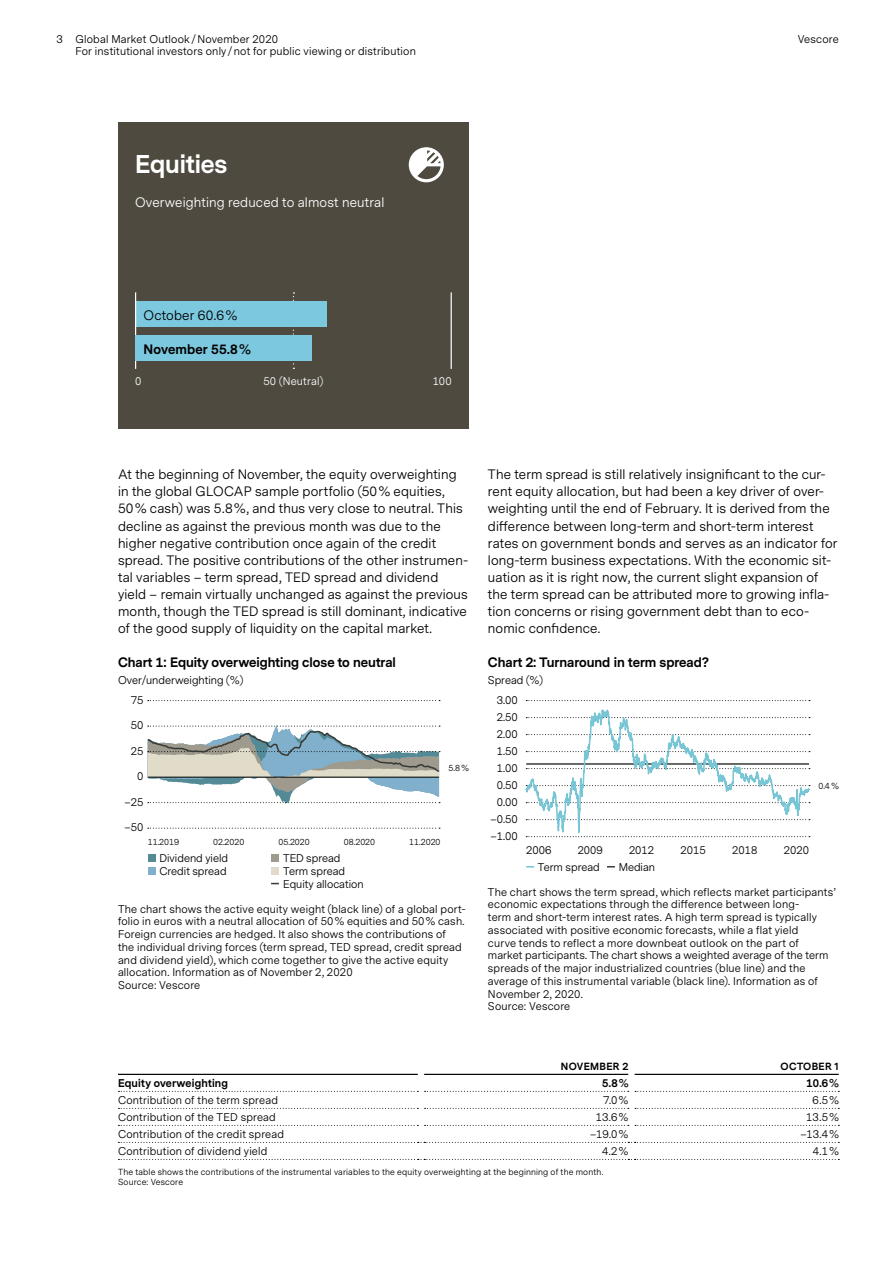
<style>
.page{position:relative;width:893px;height:1263px;background:#fff}
.page>*{position:absolute;margin:0;border:0;box-sizing:border-box;transform-origin:0 0}
.t1{font:700 24px "Vontobel Sans";color:#fff}
.t2{font:12.75px/17px "Vontobel Sans";letter-spacing:.01em;color:#000}
.t3{font:700 12.75px "Vontobel Sans";color:#000}
.t4{font:12.75px "Vontobel Sans";letter-spacing:.01em;color:#fff}
.t5{font:10.5px/12.8px "Vontobel Sans";letter-spacing:.02em;color:#000}
.t6{font:10.5px/17px "Vontobel Sans";color:#000}
.t7{font:700 10.5px "Vontobel Sans";letter-spacing:.02em;color:#000}
.t8{font:10.5px "Vontobel Sans";letter-spacing:.02em;color:#fff}
.t9{font:700 9.75px "Vontobel Sans";letter-spacing:.035em;color:#000}
.t10{font:8.25px/10.6px "Vontobel Sans";letter-spacing:.025em;color:#000}
</style>
<div class="page">
<div style="left:118px;top:122px;width:351px;height:306px;background:#4e4a40"></div>
<svg style="left:409px;top:147px;width:35px;height:35px"></svg>
<svg style="left:293px;top:292px;width:1px;height:77px"></svg>
<hr style="left:451px;top:292px;width:1px;height:77px;background:#fff">
<svg style="left:148px;top:700px;width:292px;height:1px"></svg>
<svg style="left:148px;top:828px;width:292px;height:1px"></svg>
<div style="left:148px;top:854px;width:8px;height:8px;background:#548a96"></div>
<div style="left:148px;top:867px;width:8px;height:8px;background:#80b0cb"></div>
<div style="left:271px;top:854px;width:8px;height:8px;background:#9e9a8e"></div>
<div style="left:271px;top:867px;width:8px;height:8px;background:#e1dcca"></div>
<svg style="left:147px;top:725px;width:294px;height:79px"></svg>
<svg style="left:525px;top:700px;width:286px;height:168px"></svg>
<svg style="left:118px;top:1091px;width:300px;height:1px"></svg>
<svg style="left:425px;top:1091px;width:204px;height:1px"></svg>
<svg style="left:635px;top:1091px;width:204px;height:1px"></svg>
<hr style="left:118px;top:1074px;width:300px;height:1px;background:#000">
<hr style="left:424px;top:1074px;width:204px;height:1px;background:#000">
<hr style="left:635px;top:1074px;width:204px;height:1px;background:#000">
<svg style="left:118px;top:1125px;width:300px;height:1px"></svg>
<svg style="left:425px;top:1125px;width:204px;height:1px"></svg>
<svg style="left:635px;top:1125px;width:204px;height:1px"></svg>
<svg style="left:118px;top:1108px;width:300px;height:1px"></svg>
<svg style="left:425px;top:1108px;width:204px;height:1px"></svg>
<svg style="left:635px;top:1108px;width:204px;height:1px"></svg>
<svg style="left:118px;top:1142px;width:721px;height:1px"></svg>
<svg style="left:118px;top:1159px;width:721px;height:1px"></svg>
<div style="left:135px;top:301px;width:192px;height:25px;background:#7cc8df"></div>
<hr style="left:135px;top:292px;width:1px;height:77px;background:#fff">
<div style="left:135px;top:335px;width:177px;height:25px;background:#7cc8df"></div>
<p class="t5" style="left:56px;top:33px;width:223px">3 Global Market Outlook/November 2020</p>
<p class="t5" style="left:798px;top:33px;width:43px">Vescore</p>
<p class="t5" style="left:75px;top:45px;width:342px">For institutional investors only/not for public viewing or distribution</p>
<h1 class="t1" style="left:135px;top:147px;width:94px">Equities</h1>
<p class="t4" style="left:135px;top:194px;width:251px">Overweighting reduced to almost neutral</p>
<p class="t2" style="left:144px;top:307px;width:95px">October 60.6%</p>
<p class="t3" style="left:144px;top:340px;width:109px">November 55.8%</p>
<p class="t8" style="left:135px;top:374px;width:8px">0</p>
<p class="t8" style="left:263px;top:374px;width:61px">50 (Neutral)</p>
<p class="t8" style="left:433px;top:374px;width:21px">100</p>
<p class="t2" style="left:118px;top:467px;width:352px">At the beginning of November, the equity overweighting in the global GLOCAP sample portfolio (50% equities, 50% cash) was 5.8%, and thus very close to neutral. This decline as against the previous month was due to the higher negative contribution once again of the credit spread. The positive contributions of the other instrumen&shy;tal variables – term spread, TED spread and dividend yield – remain virtually unchanged as against the previous month, though the TED spread is still dominant, indicative of the good supply of liquidity on the capital market.</p>
<p class="t2" style="left:488px;top:467px;width:351px">The term spread is still relatively insignificant to the cur&shy;rent equity allocation, but had been a key driver of over&shy;weighting until the end of February. It is derived from the difference between long-term and short-term interest rates on government bonds and serves as an indicator for long-term business expectations. With the economic sit&shy;uation as it is right now, the current slight expansion of the term spread can be attributed more to growing infla&shy;tion concerns or rising government debt than to eco&shy;nomic confidence.</p>
<p class="t3" style="left:118px;top:653px;width:279px">Chart 1: Equity overweighting close to neutral</p>
<p class="t6" style="left:118px;top:671px;width:127px">Over/underweighting (%)</p>
<p class="t5" style="left:131px;top:694px;width:14px">75</p>
<p class="t5" style="left:131px;top:719px;width:14px">50</p>
<p class="t5" style="left:131px;top:745px;width:14px">25</p>
<p class="t5" style="left:137px;top:770px;width:8px">0</p>
<p class="t5" style="left:125px;top:796px;width:20px">–25</p>
<p class="t5" style="left:125px;top:821px;width:20px">–50</p>
<p class="t10" style="left:148px;top:837px;width:33px">11.2019</p>
<p class="t10" style="left:213px;top:837px;width:33px">02.2020</p>
<p class="t10" style="left:279px;top:837px;width:33px">05.2020</p>
<p class="t10" style="left:344px;top:837px;width:33px">08.2020</p>
<p class="t10" style="left:409px;top:837px;width:33px">11.2020</p>
<p class="t6" style="left:159px;top:852px;width:70px;line-height:12.8px">Dividend yield<br>Credit spread</p>
<p class="t6" style="left:283px;top:852px;width:82px;line-height:12.8px">TED spread<br>Term spread<br>Equity allocation</p>
<p class="t10" style="left:448px;top:763px;width:22px">5.8 %</p>
<p class="t5" style="left:118px;top:903px;width:349px">The chart shows the active equity weight (black line) of a global port&shy;folio in euros with a neutral allocation of 50% equities and 50% cash.<br>Foreign currencies are hedged. It also shows the contributions of<br>the individual driving forces (term spread, TED spread, credit spread and dividend yield), which come together to give the active equity allocation. Information as of November 2, 2020<br>Source: Vescore</p>
<p class="t3" style="left:488px;top:653px;width:223px">Chart 2: Turnaround in term spread?</p>
<p class="t6" style="left:490px;top:691px;width:29px;text-align:right">3.00<br>2.50<br>2.00<br>1.50<br>1.00<br>0.50<br>0.00 –0.50 –1.00</p>
<p class="t5" style="left:488px;top:674px;width:57px">Spread (%)</p>
<p class="t5" style="left:526px;top:844px;width:27px">2006</p>
<p class="t5" style="left:578px;top:844px;width:26px">2009</p>
<p class="t5" style="left:629px;top:844px;width:27px">2012</p>
<p class="t5" style="left:681px;top:844px;width:27px">2015</p>
<p class="t5" style="left:732px;top:844px;width:27px">2018</p>
<p class="t5" style="left:784px;top:844px;width:27px">2020</p>
<p class="t5" style="left:619px;top:861px;width:38px">Median</p>
<p class="t6" style="left:538px;top:859px;width:63px">Term spread</p>
<p class="t10" style="left:818px;top:781px;width:22px">0.4 %</p>
<p class="t5" style="left:488px;top:886px;width:349px">The chart shows the term spread, which reflects market participants’ economic expectations through the difference between long-<br>term and short-term interest rates. A high term spread is typically associated with positive economic forecasts, while a flat yield<br>curve tends to reflect a more downbeat outlook on the part of market participants. The chart shows a weighted average of the term spreads of the major industrialized countries (blue line) and the average of this instrumental variable (black line). Information as of November 2, 2020.<br>Source: Vescore</p>
<p class="t9" style="left:561px;top:1059px;width:69px">NOVEMBER 2</p>
<p class="t9" style="left:781px;top:1059px;width:60px">OCTOBER 1</p>
<p class="t7" style="left:118px;top:1075px;width:112px">Equity overweighting</p>
<p class="t7" style="left:602px;top:1075px;width:28px">5.8%</p>
<p class="t7" style="left:806px;top:1075px;width:34px">10.6%</p>
<p class="t5" style="left:118px;top:1094px;width:161px">Contribution of the term spread</p>
<p class="t5" style="left:603px;top:1094px;width:27px">7.0%</p>
<p class="t5" style="left:812px;top:1094px;width:28px">6.5%</p>
<p class="t5" style="left:118px;top:1111px;width:159px">Contribution of the TED spread</p>
<p class="t5" style="left:596px;top:1111px;width:34px">13.6%</p>
<p class="t5" style="left:806px;top:1111px;width:34px">13.5%</p>
<p class="t5" style="left:118px;top:1128px;width:168px">Contribution of the credit spread</p>
<p class="t5" style="left:590px;top:1128px;width:40px">–19.0%</p>
<p class="t5" style="left:800px;top:1128px;width:40px">–13.4%</p>
<p class="t5" style="left:118px;top:1145px;width:151px">Contribution of dividend yield</p>
<p class="t5" style="left:602px;top:1145px;width:28px">4.2%</p>
<p class="t5" style="left:813px;top:1145px;width:27px">4.1%</p>
<p class="t10" style="left:118px;top:1166px;width:487px">The table shows the contributions of the instrumental variables to the equity overweighting at the beginning of the month.<br>Source: Vescore</p>
</div>
